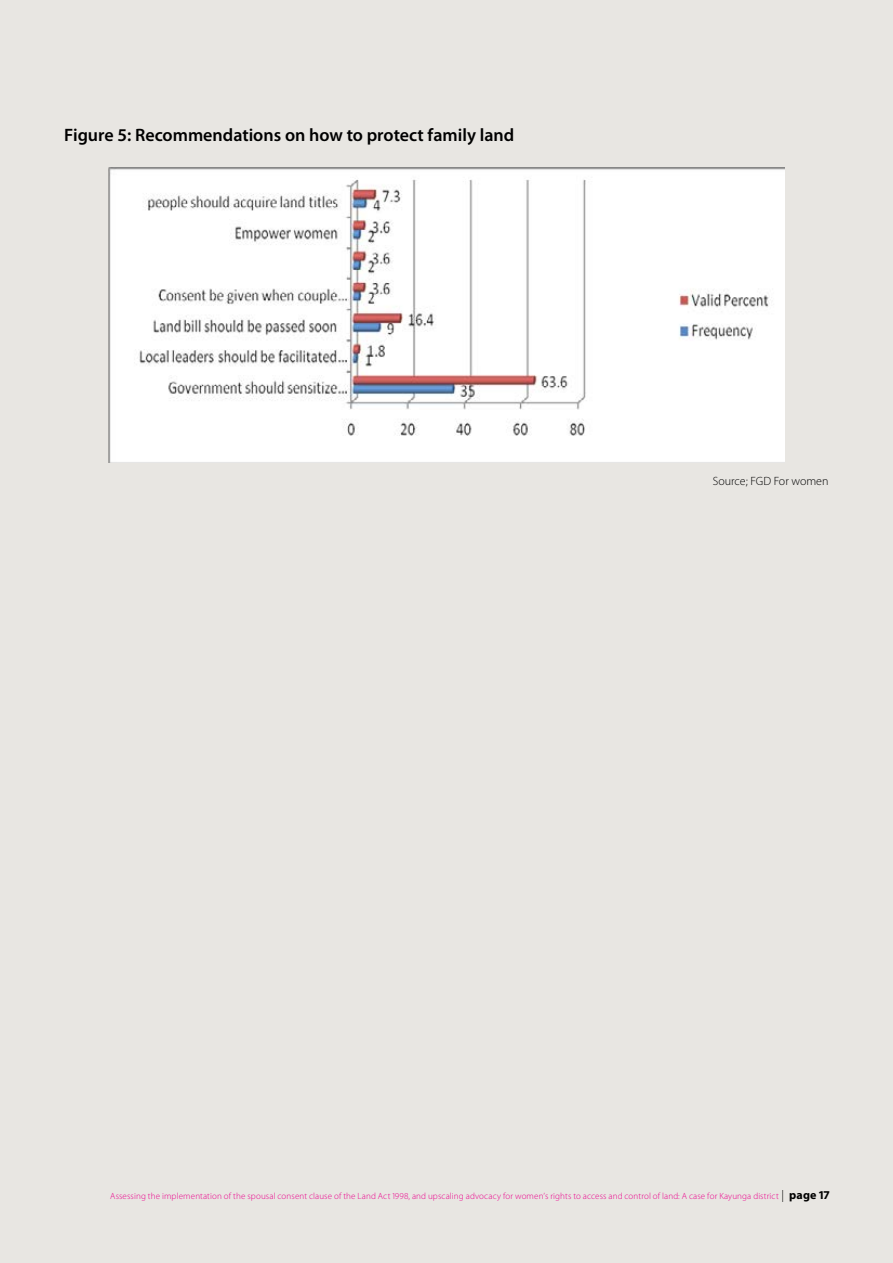
<style>
.page{position:relative;width:893px;height:1263px;background:#e8e6e2}
.page>*{position:absolute;margin:0;border:0;box-sizing:border-box;transform-origin:0 0}
.t1{font:600 18px "Myriad Pro";color:#000}
.t2{font:300 12px "Myriad Pro";color:#000}
.t3{font:300 9px "Myriad Pro";letter-spacing:.015em;color:#ec008c}
.s1{font-size:12px;color:#000}
.s2{font-weight:700;font-size:12px;color:#000}
</style>
<div class="page">
<img style="left:108px;top:168px;width:676px;height:294px">
<h1 class="t1" style="left:64px;top:124px;width:451px">Figure 5: Recommendations on how to protect family land</h1>
<h2 class="t2" style="left:713px;top:474px;width:117px">Source; FGD For women</h2>
<p class="t3" style="left:111px;top:1191px;width:720px">Assessing the implementation of the spousal consent clause of the Land Act 1998, and upscaling advocacy for women’s rights to access and control of land: A case for Kayunga district <span class="s1">|</span> <span class="s2">page 17</span></p>
</div>
